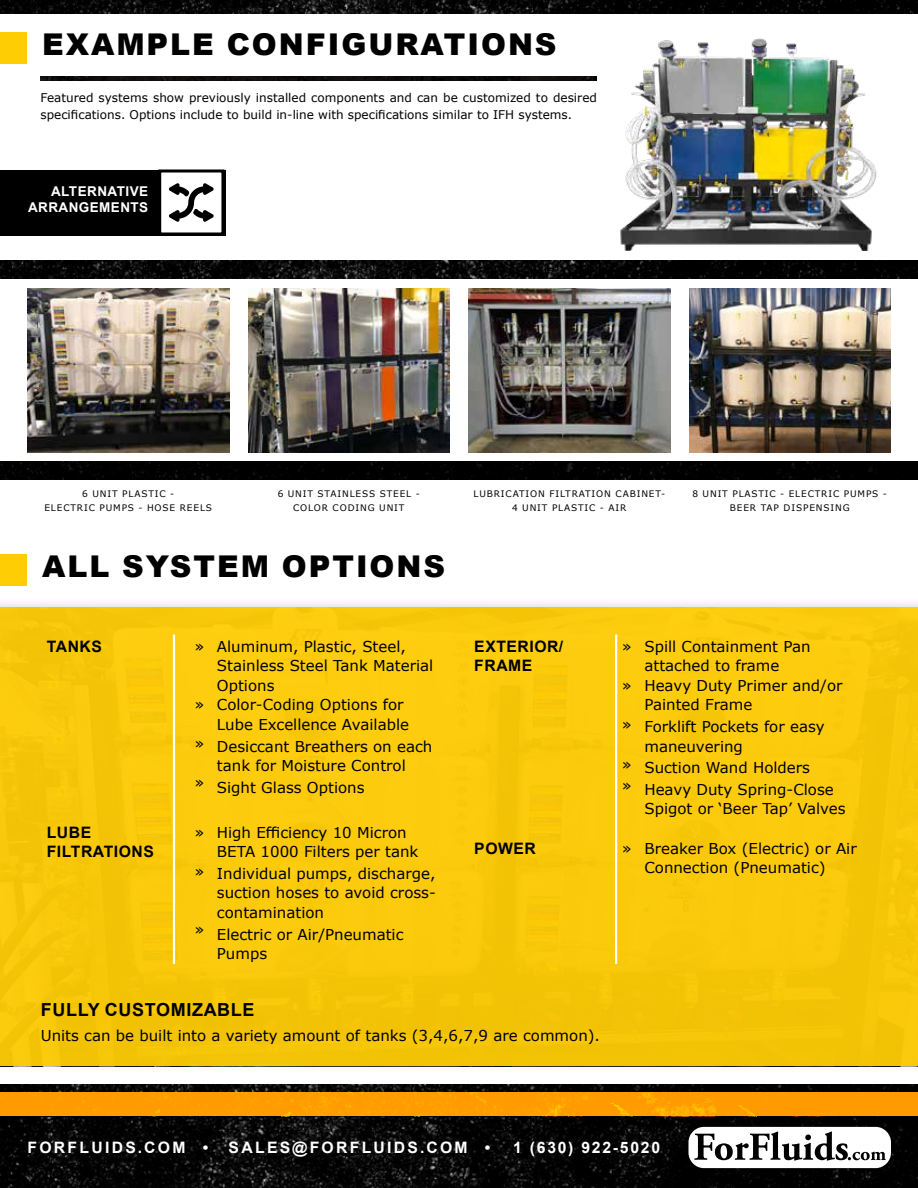
<style>
.page{position:relative;width:918px;height:1188px;background:#fff}
.page>*{position:absolute;margin:0;border:0;box-sizing:border-box;transform-origin:0 0}
.t1{font:900 30px "Arial";letter-spacing:.065em;color:#000}
.t2{font:700 18px "Arial";letter-spacing:.035em;color:#000}
.t3{font:700 15.75px/18.9px "Arial";letter-spacing:.035em;color:#000}
.t4{font:700 15.75px "Arial";letter-spacing:.145em;color:#fff}
.t5{font:700 15.75px "Arial";letter-spacing:.11em;color:#fff}
.t6{font:15px/19.5px "Verdana";color:#000}
.t7{font:700 13.5px/16.2px "Arial";letter-spacing:.03em;color:#fff;text-align:right}
.t8{font:12px/16.5px "Verdana";color:#000}
.t9{font:9px/13.5px "Verdana";letter-spacing:.095em;color:#000;text-align:center}
</style>
<div class="page">
<div style="left:0;top:596px;width:918px;height:476px;background:#716e70;opacity:.1"></div>
<div style="left:0;top:608px;width:918px;height:458px;background:#fbca0c"></div>
<div style="left:45px;top:1005px;width:227px;height:29px;background:#f2c205"></div>
<div style="left:44px;top:1032px;width:572px;height:30px;background:#f3c306"></div>
<img style="left:0;top:0;width:918px;height:14px">
<div style="left:0;top:461px;width:918px;height:19px;background:#000"></div>
<img style="left:0;top:261px;width:918px;height:18px">
<div style="left:0;top:32px;width:27px;height:32px;background:#ffcd03"></div>
<div style="left:0;top:554px;width:27px;height:32px;background:#ffcd03"></div>
<img style="left:27px;top:289px;width:203px;height:163px">
<img style="left:248px;top:289px;width:202px;height:163px">
<img style="left:620px;top:38px;width:257px;height:213px">
<img style="left:469px;top:289px;width:201px;height:163px">
<img style="left:689px;top:289px;width:202px;height:163px">
<hr style="left:173px;top:634px;width:2px;height:330px;background:#fff">
<hr style="left:615px;top:634px;width:2px;height:330px;background:#fff">
<img style="left:0;top:1084px;width:918px;height:104px">
<svg style="left:689px;top:1127px;width:202px;height:41px"></svg>
<div style="left:0;top:1092px;width:918px;height:24px;background:#ff9b00"></div>
<div style="left:0;top:170px;width:225px;height:66px;background:#000"></div>
<div style="left:160px;top:171px;width:63px;height:63px;background:#fff"></div>
<div style="left:158px;top:170px;width:66px;height:66px;border:3px solid #000"></div>
<svg style="left:169px;top:183px;width:45px;height:39px"></svg>
<img style="left:40px;top:76px;width:557px;height:4px">
<h1 class="t1" style="left:42px;top:22px;width:516px">EXAMPLE CONFIGURATIONS</h1>
<p class="t8" style="left:40px;top:89px;width:558px">Featured systems show previously installed components and can be customized to desired specifications. Options include to build in-line with specifications similar to IFH systems.</p>
<p class="t7" style="left:28px;top:183px;width:122px">ALTERNATIVE<br>ARRANGEMENTS</p>
<p class="t9" style="left:44px;top:487px;width:169px">6 UNIT PLASTIC -<br>ELECTRIC PUMPS - HOSE REELS</p>
<p class="t9" style="left:278px;top:487px;width:144px">6 UNIT STAINLESS STEEL -<br>COLOR CODING UNIT</p>
<p class="t9" style="left:473px;top:487px;width:193px">LUBRICATION FILTRATION CABINET-<br>4 UNIT PLASTIC - AIR</p>
<p class="t9" style="left:693px;top:487px;width:196px">8 UNIT PLASTIC - ELECTRIC PUMPS -<br>BEER TAP DISPENSING</p>
<h1 class="t1" style="left:42px;top:545px;width:405px">ALL SYSTEM OPTIONS</h1>
<p class="t3" style="left:47px;top:637px;width:57px">TANKS</p>
<p class="t6" style="left:195px;top:637px;width:11px">»</p>
<p class="t6" style="left:195px;top:695px;width:11px">»</p>
<p class="t6" style="left:195px;top:734px;width:11px">»</p>
<p class="t6" style="left:195px;top:773px;width:11px">»</p>
<p class="t3" style="left:47px;top:823px;width:109px">LUBE<br>FILTRATIONS</p>
<p class="t6" style="left:195px;top:822px;width:11px">»</p>
<p class="t6" style="left:195px;top:861px;width:11px">»</p>
<p class="t6" style="left:195px;top:920px;width:11px">»</p>
<p class="t6" style="left:217px;top:637px;width:218px">Aluminum, Plastic, Steel,<br>Stainless Steel Tank Material<br>Options<br>Color-Coding Options for<br>Lube Excellence Available</p>
<p class="t6" style="left:217px;top:736px;width:217px">Desiccant Breathers on each tank for Moisture Control</p>
<p class="t6" style="left:217px;top:777px;width:149px">Sight Glass Options</p>
<p class="t6" style="left:217px;top:822px;width:203px">High Efficiency 10 Micron<br>BETA 1000 Filters per tank</p>
<p class="t6" style="left:217px;top:864px;width:220px;text-align:justify">Individual pumps, discharge, suction hoses to avoid cross&shy;contamination</p>
<p class="t6" style="left:217px;top:924px;width:188px">Electric or Air/Pneumatic<br>Pumps</p>
<p class="t3" style="left:474px;top:637px;width:91px">EXTERIOR/<br>FRAME</p>
<p class="t6" style="left:622px;top:637px;width:11px">»</p>
<p class="t6" style="left:622px;top:676px;width:11px">»</p>
<p class="t6" style="left:622px;top:715px;width:11px">»</p>
<p class="t6" style="left:622px;top:754px;width:11px;line-height:21px">» »</p>
<p class="t6" style="left:644px;top:637px;width:200px">Spill Containment Pan attached to frame<br>Heavy Duty Primer and/or<br>Painted Frame</p>
<p class="t6" style="left:644px;top:717px;width:182px">Forklift Pockets for easy maneuvering</p>
<p class="t6" style="left:644px;top:757px;width:191px;line-height:21.6px">Suction Wand Holders<br>Heavy Duty Spring-Close</p>
<p class="t6" style="left:644px;top:799px;width:203px">Spigot or ‘Beer Tap’ Valves</p>
<p class="t3" style="left:474px;top:839px;width:63px">POWER</p>
<p class="t6" style="left:622px;top:839px;width:236px;text-align:center">» Breaker Box (Electric) or Air<br>Connection (Pneumatic)</p>
<p class="t2" style="left:41px;top:997px;width:215px">FULLY CUSTOMIZABLE</p>
<p class="t6" style="left:41px;top:1026px;width:561px">Units can be built into a variety amount of tanks (3,4,6,7,9 are common).</p>
<p class="t4" style="left:28px;top:1137px;width:182px">FORFLUIDS.COM •</p>
<p class="t4" style="left:229px;top:1137px;width:263px">SALES@FORFLUIDS.COM •</p>
<p class="t5" style="left:513px;top:1137px;width:148px">1 (630) 922-5020</p>
</div>
